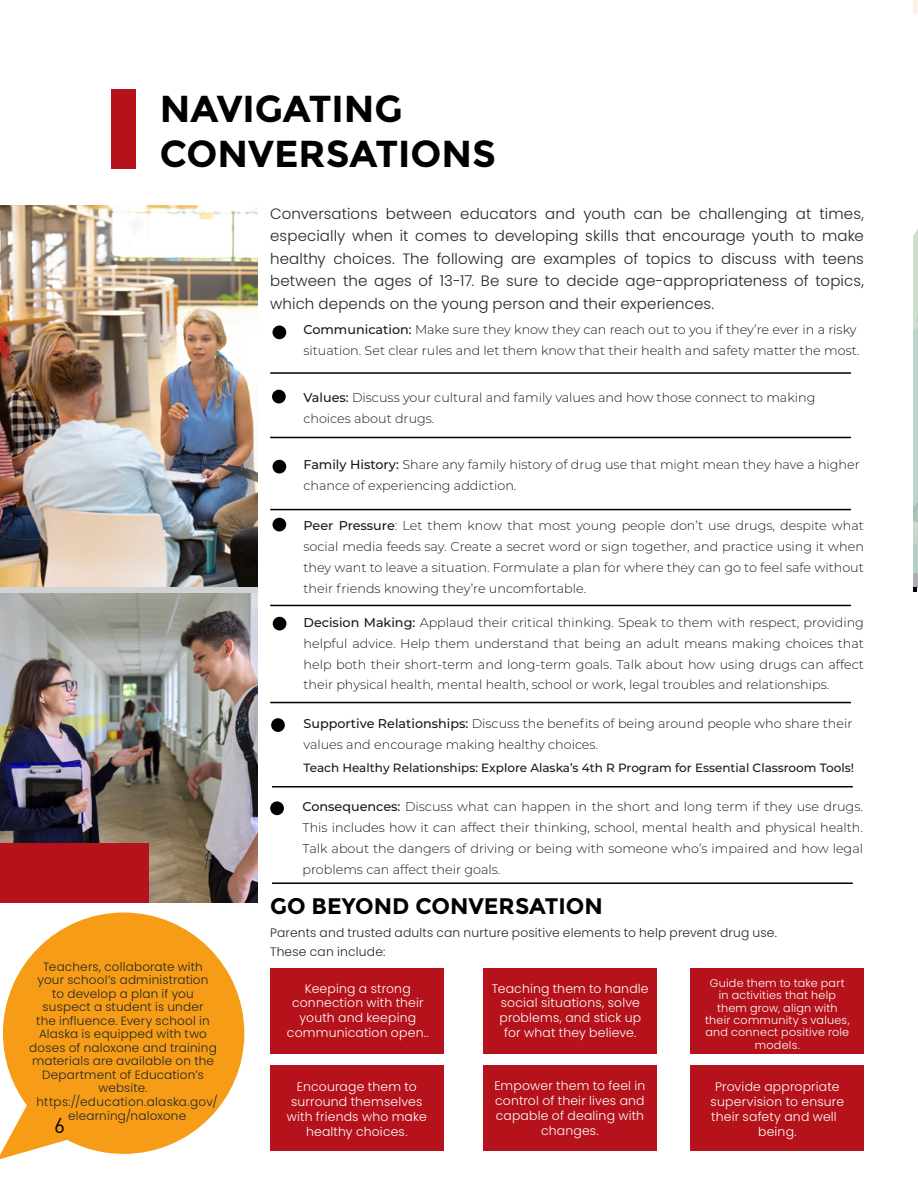
<style>
.page{position:relative;width:918px;height:1188px;background:#fff}
.page>*{position:absolute;margin:0;border:0;box-sizing:border-box;transform-origin:0 0}
.t1{font:700 37.5px/45px "Montserrat";color:#000}
.t2{font:700 22.5px "Montserrat";color:#000}
.t3{font:21px "DIN";color:#000}
.t4{font:300 15px/22.5px "Poppins";letter-spacing:.01em;color:#212728;text-align:justify}
.t5{font:300 12.75px/20.9px "Montserrat";color:#1b181a}
.t6{font:300 12.45px/14.9px "Poppins";letter-spacing:.015em;color:#fff;text-align:center}
.t7{font:300 12.3px/18.5px "Poppins";letter-spacing:.015em;color:#212728}
.t8{font:300 12px "Poppins";letter-spacing:.015em;color:#212728}
.t9{font:500 12px "Montserrat";color:#1b181a}
.t10{font:300 11.1px/12.5px "Poppins";letter-spacing:.02em;color:#fff;text-align:center}
.s1{font-weight:500}
</style>
<div class="page">
<div style="left:691px;top:968px;width:173px;height:85px;background:#b5121b"></div>
<div style="left:111px;top:89px;width:24px;height:80px;background:#b5121b"></div>
<hr style="left:270px;top:372px;width:581px;height:2px;background:#000">
<hr style="left:270px;top:509px;width:581px;height:1px;background:#000">
<hr style="left:270px;top:437px;width:581px;height:1px;background:#000">
<hr style="left:270px;top:605px;width:581px;height:1px;background:#000">
<hr style="left:270px;top:702px;width:581px;height:1px;background:#000">
<img style="left:913px;top:228px;width:5px;height:360px">
<svg style="left:913px;top:587px;width:4px;height:5px"></svg>
<hr style="left:272px;top:786px;width:581px;height:1px;background:#000">
<hr style="left:272px;top:882px;width:581px;height:2px;background:#000">
<div style="left:273px;top:326px;width:13px;height:13px;background:#000;border-radius:50%"></div>
<img style="left:0;top:594px;width:258px;height:308px">
<div style="left:0;top:843px;width:148px;height:60px;background:#b5121b"></div>
<img style="left:0;top:206px;width:258px;height:380px">
<svg style="left:0;top:913px;width:244px;height:247px;fill:#f69c17"></svg>
<div style="left:272px;top:390px;width:14px;height:13px;background:#000;border-radius:50%"></div>
<div style="left:273px;top:460px;width:13px;height:14px;background:#000;border-radius:50%"></div>
<div style="left:273px;top:518px;width:13px;height:13px;background:#000;border-radius:50%"></div>
<div style="left:273px;top:617px;width:13px;height:14px;background:#000;border-radius:50%"></div>
<div style="left:271px;top:718px;width:14px;height:14px;background:#000;border-radius:50%"></div>
<div style="left:270px;top:801px;width:14px;height:14px;background:#000;border-radius:50%"></div>
<div style="left:270px;top:968px;width:173px;height:85px;background:#b5121b"></div>
<div style="left:484px;top:968px;width:173px;height:85px;background:#b5121b"></div>
<div style="left:270px;top:1065px;width:173px;height:86px;background:#b5121b"></div>
<div style="left:484px;top:1065px;width:173px;height:86px;background:#b5121b"></div>
<div style="left:691px;top:1065px;width:173px;height:86px;background:#b5121b"></div>
<h2 class="t1" style="left:160px;top:86px;width:338px">NAVIGATING<br>CONVERSATIONS</h2>
<p class="t8" style="left:43px;top:960px;width:161px">Teachers, collaborate with</p>
<p class="t8" style="left:38px;top:973px;width:172px">your school’s administration</p>
<p class="t8" style="left:52px;top:987px;width:143px">to develop a plan if you</p>
<p class="t8" style="left:43px;top:1000px;width:162px">suspect a student is under</p>
<p class="t8" style="left:36px;top:1014px;width:175px">the influence. Every school in</p>
<p class="t8" style="left:39px;top:1027px;width:169px">Alaska is equipped with two</p>
<p class="t8" style="left:29px;top:1041px;width:189px">doses of naloxone and training</p>
<p class="t8" style="left:32px;top:1054px;width:184px">materials are available on the</p>
<p class="t8" style="left:42px;top:1068px;width:163px">Department of Education’s</p>
<p class="t8" style="left:98px;top:1081px;width:51px">website.</p>
<p class="t8" style="left:36px;top:1095px;width:183px">https://education.alaska.gov/</p>
<p class="t8" style="left:68px;top:1109px;width:120px">elearning/naloxone</p>
<h3 class="t3" style="left:54px;top:1112px;width:12px">6</h3>
<p class="t4" style="left:270px;top:202px;width:595px">Conversations between educators and youth can be challenging at times, especially when it comes to developing skills that encourage youth to make healthy choices. The following are examples of topics to discuss with teens between the ages of 13-17. Be sure to decide age-appropriateness of topics, which depends on the young person and their experiences.</p>
<p class="t5" style="left:303px;top:319px;width:558px"><span class="s1">Communication:</span> Make sure they know they can reach out to you if they’re ever in a risky situation. Set clear rules and let them know that their health and safety matter the most.</p>
<p class="t5" style="left:303px;top:387px;width:513px"><span class="s1">Values:</span> Discuss your cultural and family values and how those connect to making choices about drugs.</p>
<p class="t5" style="left:303px;top:454px;width:558px"><span class="s1">Family History:</span> Share any family history of drug use that might mean they have a higher chance of experiencing addiction.</p>
<p class="t5" style="left:303px;top:515px;width:562px;text-align:justify"><span class="s1">Peer Pressure</span>: Let them know that most young people don’t use drugs, despite what social media feeds say. Create a secret word or sign together, and practice using it when they want to leave a situation. Formulate a plan for where they can go to feel safe without their friends knowing they’re uncomfortable.</p>
<p class="t5" style="left:303px;top:611px;width:562px;text-align:justify"><span class="s1">Decision Making:</span> Applaud their critical thinking. Speak to them with respect, providing helpful advice. Help them understand that being an adult means making choices that help both their short-term and long-term goals. Talk about how using drugs can affect their physical health, mental health, school or work, legal troubles and relationships.</p>
<p class="t5" style="left:303px;top:713px;width:551px"><span class="s1">Supportive Relationships:</span> Discuss the benefts of being around people who share their values and encourage making healthy choices.</p>
<p class="t9" style="left:303px;top:759px;width:552px">Teach Healthy Relationships: Explore Alaska’s 4th R Program for Essential Classroom Tools!</p>
<p class="t5" style="left:303px;top:796px;width:562px;text-align:justify"><span class="s1">Consequences:</span> Discuss what can happen in the short and long term if they use drugs.<br>This includes how it can affect their thinking, school, mental health and physical health.<br>Talk about the dangers of driving or being with someone who’s impaired and how legal problems can affect their goals.</p>
<p class="t2" style="left:270px;top:892px;width:334px">GO BEYOND CONVERSATION</p>
<p class="t7" style="left:270px;top:924px;width:508px">Parents and trusted adults can nurture positive elements to help prevent drug use.<br>These can include:</p>
<p class="t6" style="left:287px;top:981px;width:143px">Keeping a strong connection with their youth and keeping communication open..</p>
<p class="t6" style="left:492px;top:981px;width:158px">Teaching them to handle social situations, solve problems, and stick up for what they believe.</p>
<p class="t10" style="left:705px;top:977px;width:146px">Guide them to take part in activities that help them grow, align with their community s values, and connect positive role models.</p>
<p class="t6" style="left:287px;top:1079px;width:141px">Encourage them to surround themselves with friends who make healthy choices.</p>
<p class="t6" style="left:494px;top:1078px;width:152px">Empower them to feel in control of their lives and capable of dealing with changes.</p>
<p class="t6" style="left:711px;top:1079px;width:135px">Provide appropriate supervision to ensure their safety and well being.</p>
</div>
